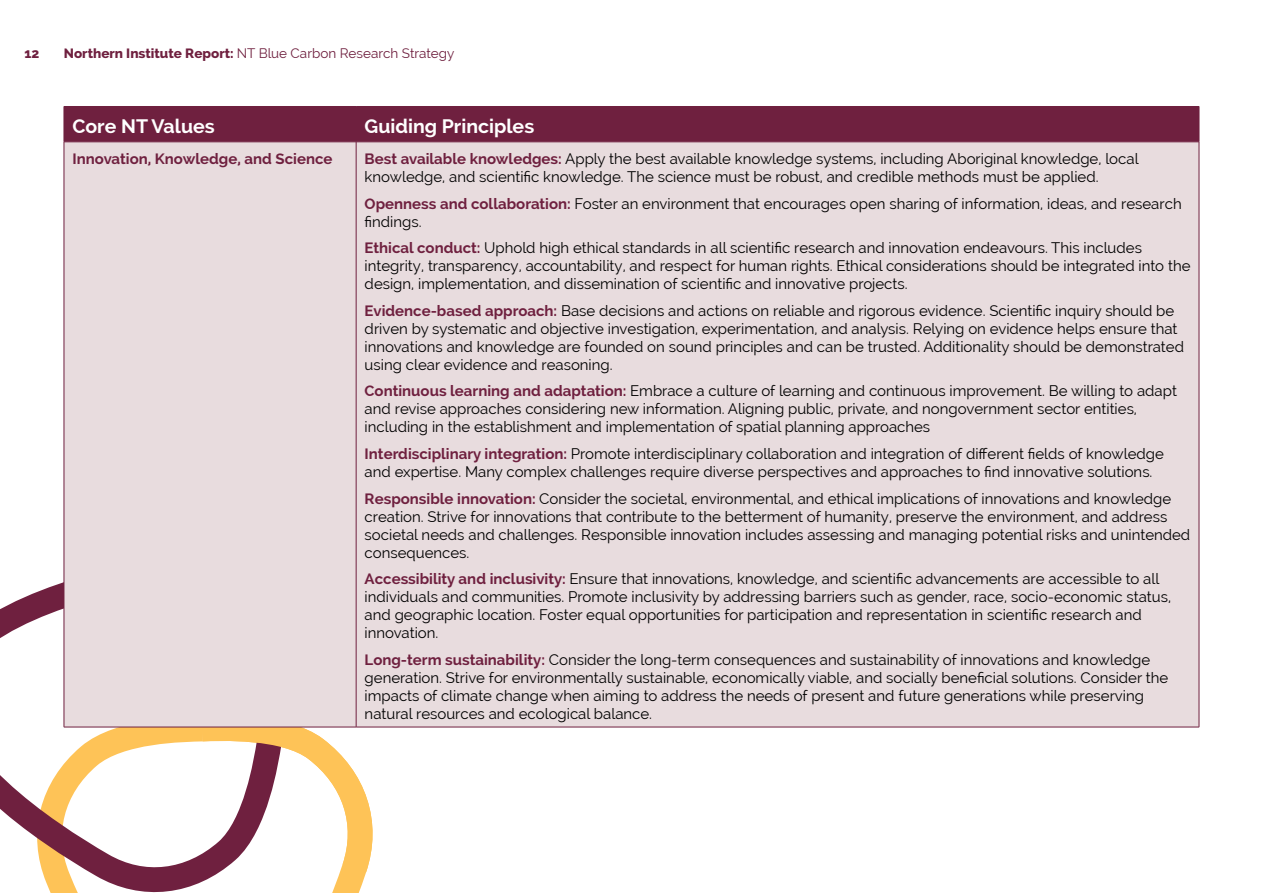
<style>
.page{position:relative;width:1263px;height:893px;background:#fff}
.page>*{position:absolute;margin:0;border:0;box-sizing:border-box;transform-origin:0 0}
.t1{font:700 19.5px "Raleway";color:#fff}
.t2{font:15px/18px "Raleway";color:#000}
.t3{font:700 15px "Raleway";color:#6f203f}
.t4{font:13.5px "Raleway";color:#6f203f}
.t5{font:800 13.5px "Raleway";color:#6f203f}
.s1{font-weight:800}
.s2{font-weight:700;color:#6f203f}
</style>
<div class="page">
<svg style="left:0;top:551px;width:176px;height:342px"></svg>
<svg style="left:176px;top:728px;width:194px;height:165px"></svg>
<div style="left:65px;top:107px;width:1134px;height:35px;background:#6f203f"></div>
<div style="left:65px;top:143px;width:1134px;height:584px;background:#e8dcde"></div>
<hr style="left:64px;top:106px;width:292px;height:1px;background:#6f203f">
<hr style="left:64px;top:107px;width:1px;height:35px;background:#6f203f">
<hr style="left:356px;top:106px;width:843px;height:1px;background:#6f203f">
<hr style="left:356px;top:107px;width:1px;height:35px;background:#6f203f">
<hr style="left:1199px;top:107px;width:1px;height:35px;background:#6f203f">
<hr style="left:64px;top:142px;width:292px;height:1px;background:#6f203f">
<hr style="left:64px;top:142px;width:1px;height:585px;background:#6f203f">
<hr style="left:356px;top:142px;width:843px;height:1px;background:#6f203f">
<hr style="left:356px;top:142px;width:1px;height:585px;background:#6f203f">
<hr style="left:1199px;top:142px;width:1px;height:585px;background:#6f203f">
<hr style="left:64px;top:727px;width:292px;height:1px;background:#6f203f">
<hr style="left:356px;top:727px;width:843px;height:1px;background:#6f203f">
<p class="t5" style="left:24px;top:46px;width:16px">12</p>
<p class="t4" style="left:64px;top:46px;width:392px"><span class="s1">Northern Institute Report:</span> NT Blue Carbon Research Strategy</p>
<h1 class="t1" style="left:72px;top:115px;width:144px">Core NT Values</h1>
<h1 class="t1" style="left:365px;top:115px;width:171px">Guiding Principles</h1>
<p class="t3" style="left:72px;top:151px;width:262px">Innovation, Knowledge, and Science</p>
<p class="t2" style="left:365px;top:150px;width:775px"><span class="s2">Best available knowledges:</span> Apply the best available knowledge systems, including Aboriginal knowledge, local knowledge, and scientific knowledge. The science must be robust, and credible methods must be applied.</p>
<p class="t2" style="left:365px;top:195px;width:818px"><span class="s2">Openness and collaboration:</span> Foster an environment that encourages open sharing of information, ideas, and research findings.</p>
<p class="t2" style="left:365px;top:239px;width:827px"><span class="s2">Ethical conduct:</span> Uphold high ethical standards in all scientific research and innovation endeavours. This includes integrity, transparency, accountability, and respect for human rights. Ethical considerations should be integrated into the design, implementation, and dissemination of scientific and innovative projects.</p>
<p class="t2" style="left:365px;top:302px;width:821px"><span class="s2">Evidence-based approach:</span> Base decisions and actions on reliable and rigorous evidence. Scientific inquiry should be driven by systematic and objective investigation, experimentation, and analysis. Relying on evidence helps ensure that innovations and knowledge are founded on sound principles and can be trusted. Additionality should be demonstrated using clear evidence and reasoning.</p>
<p class="t2" style="left:365px;top:382px;width:814px"><span class="s2">Continuous learning and adaptation:</span> Embrace a culture of learning and continuous improvement. Be willing to adapt and revise approaches considering new information. Aligning public, private, and nongovernment sector entities, including in the establishment and implementation of spatial planning approaches</p>
<p class="t2" style="left:365px;top:445px;width:801px"><span class="s2">Interdisciplinary integration:</span> Promote interdisciplinary collaboration and integration of different fields of knowledge and expertise. Many complex challenges require diverse perspectives and approaches to find innovative solutions.</p>
<p class="t2" style="left:365px;top:489px;width:827px"><span class="s2">Responsible innovation:</span> Consider the societal, environmental, and ethical implications of innovations and knowledge creation. Strive for innovations that contribute to the betterment of humanity, preserve the environment, and address societal needs and challenges. Responsible innovation includes assessing and managing potential risks and unintended consequences.</p>
<p class="t2" style="left:365px;top:570px;width:808px"><span class="s2">Accessibility and inclusivity:</span> Ensure that innovations, knowledge, and scientific advancements are accessible to all individuals and communities. Promote inclusivity by addressing barriers such as gender, race, socio-economic status, and geographic location. Foster equal opportunities for participation and representation in scientific research and innovation.</p>
<p class="t2" style="left:365px;top:650px;width:805px"><span class="s2">Long-term sustainability:</span> Consider the long-term consequences and sustainability of innovations and knowledge generation. Strive for environmentally sustainable, economically viable, and socially beneficial solutions. Consider the impacts of climate change when aiming to address the needs of present and future generations while preserving natural resources and ecological balance.</p>
</div>
